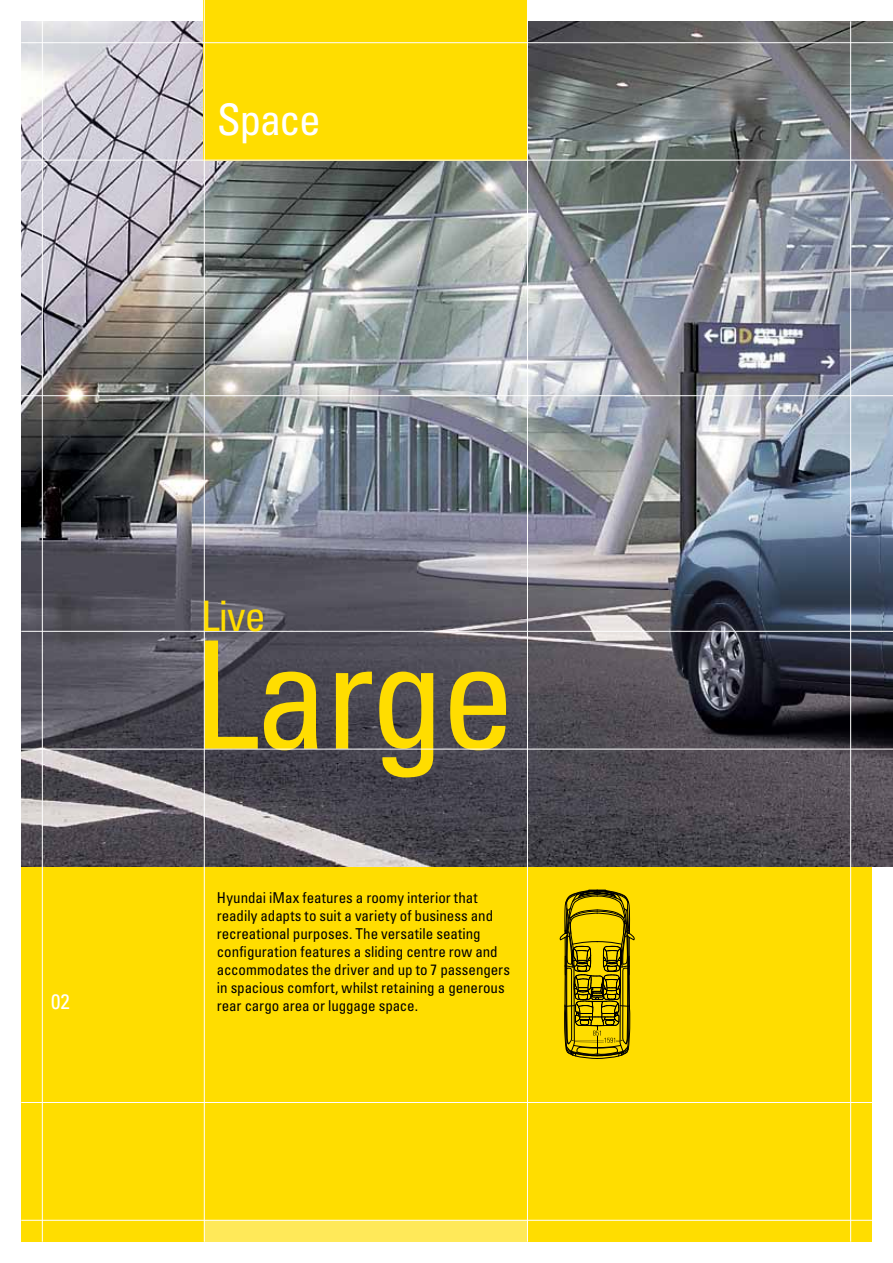
<style>
.page{position:relative;width:893px;height:1263px;background:#fff}
.page>*{position:absolute;margin:0;border:0;box-sizing:border-box;transform-origin:0 0}
.t1{font:condensed 150px "Univers LT Std";letter-spacing:-.03em;color:#fd0}
.t2{font:condensed 43.5px "Univers LT Std";letter-spacing:-.04em;color:#fff}
.t3{font:condensed 42px "Univers LT Std";color:#fd0}
.t4{font:condensed 21px "Univers LT Std";color:#fff}
.t5{font:condensed 15px/18px "Univers LT Std";color:#000}
</style>
<div class="page">
<div style="left:21px;top:21px;width:851px;height:1221px;background:#fd0"></div>
<img style="left:21px;top:21px;width:872px;height:846px">
<div style="left:204px;top:1220px;width:323px;height:22px;background:#ffe959"></div>
<div style="left:204px;top:0;width:323px;height:160px;background:#fd0"></div>
<svg style="left:559px;top:889px;width:76px;height:170px"></svg>
<hr style="left:21px;top:160px;width:872px;height:1px;background:#fff">
<hr style="left:204px;top:0;width:1px;height:1242px;background:#fff">
<hr style="left:21px;top:395px;width:872px;height:1px;background:#fff">
<hr style="left:21px;top:631px;width:872px;height:1px;background:#fff">
<hr style="left:21px;top:749px;width:872px;height:1px;background:#fff">
<hr style="left:21px;top:1102px;width:872px;height:1px;background:#fff">
<hr style="left:21px;top:1220px;width:872px;height:1px;background:#fff">
<hr style="left:527px;top:0;width:1px;height:1242px;background:#fff">
<hr style="left:850px;top:21px;width:1px;height:1221px;background:#fff">
<hr style="left:42px;top:21px;width:1px;height:1221px;background:#fff">
<hr style="left:21px;top:42px;width:872px;height:1px;background:#fff">
<h2 class="t2" style="left:217px;top:92px;width:105px">Space</h2>
<h3 class="t4" style="left:51px;top:988px;width:20px">02</h3>
<h3 class="t3" style="left:201px;top:589px;width:66px">Live</h3>
<h1 class="t1" style="left:192px;top:600px;width:325px">Large</h1>
<p class="t5" style="left:217px;top:889px;width:295px">Hyundai iMax features a roomy interior that readily adapts to suit a variety of business and recreational purposes. The versatile seating configuration features a sliding centre row and accommodates the driver and up to 7 passengers in spacious comfort, whilst retaining a generous rear cargo area or luggage space.</p>
</div>
